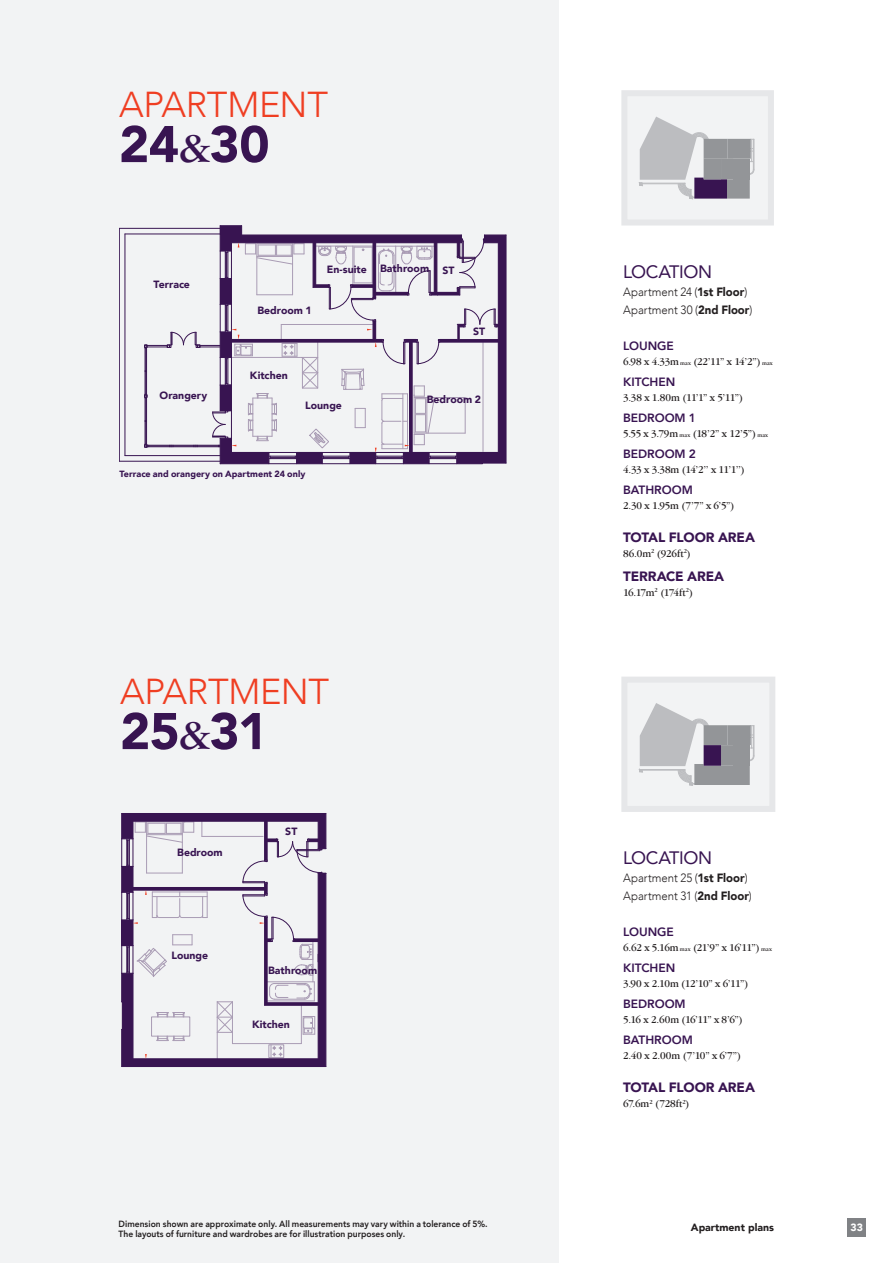
<style>
.page{position:relative;width:893px;height:1263px;background:#fff}
.page>*{position:absolute;margin:0;border:0;box-sizing:border-box;transform-origin:0 0}
.Plans_-_Subtitle{font:900 51px "Avenir";letter-spacing:-.01em;color:#381451}
.Plans_-_Title{font:300 36px "Avenir";letter-spacing:-.005em;color:#ef3e22}
.Plans_-_Location{font:18px "Avenir";letter-spacing:-.02em;color:#381451}
.Plans_-_Floor_area{font:900 13.5px "Avenir";letter-spacing:-.01em;color:#381451}
.Plans_-_Terrace_area{font:900 13.5px "Avenir";letter-spacing:-.01em;color:#381451}
.Plans_-_Location_tex{font:300 12px "Avenir";color:#231f20;scale:.95 1}
.Plans_-_Room{font:800 12px "Avenir";letter-spacing:-.005em;color:#381451}
.Plans_-_Measurements{font:10.8px "Garamond IT Cby BT";letter-spacing:-.02em;color:#231f20;scale:.95 1}
.Plans_-_Measurements-2{font:10.8px "Garamond IT Cby BT";letter-spacing:-.05em;color:#231f20;scale:.95 1}
.Plans_-_Measurements-3{font:10.8px "Garamond IT Cby BT";letter-spacing:-.055em;color:#231f20;scale:.95 1}
.t1{font:900 10.5px "Avenir";color:#381451}
.t2{font:900 10.5px "Avenir";color:#231f20}
.t3{font:900 10.5px "Avenir";color:#fff}
.t4{font:800 9px/10.5px "Avenir";color:#231f20;scale:.95 1}
.t5{font:900 9px "Avenir";letter-spacing:.005em;color:#381451}
.s1{font-family:"Garamond IT Cby BT";font-weight:400;font-size:42px}
.s2{font-weight:900}
.s3{font-size:6px}
</style>
<div class="page">
<div style="left:0;top:0;width:558px;height:1263px;background:#f2f3f4"></div>
<div style="left:624px;top:680px;width:148px;height:129px;background:#f2f3f4"></div>
<hr style="left:754px;top:726px;width:1px;height:30px;background:#bcbdc0">
<svg style="left:639px;top:703px;width:115px;height:82px"></svg>
<div style="left:621px;top:677px;width:154px;height:135px;border:6px solid #e6e7e9"></div>
<div style="left:624px;top:93px;width:147px;height:130px;background:#f2f3f4"></div>
<hr style="left:754px;top:139px;width:1px;height:30px;background:#bcbdc0">
<svg style="left:639px;top:117px;width:115px;height:82px"></svg>
<div style="left:621px;top:90px;width:153px;height:136px;border:6px solid #e6e7e9"></div>
<hr style="left:122px;top:1066px;width:204px;height:1px;background:#381451">
<svg style="left:121px;top:813px;width:205px;height:253px"></svg>
<hr style="left:505px;top:235px;width:2px;height:228px;background:#381451">
<hr style="left:119px;top:228px;width:1px;height:233px;background:#381451">
<hr style="left:125px;top:234px;width:1px;height:222px;background:#381451">
<hr style="left:119px;top:461px;width:101px;height:1px;background:#381451">
<hr style="left:125px;top:455px;width:95px;height:1px;background:#381451">
<hr style="left:119px;top:228px;width:101px;height:1px;background:#381451">
<hr style="left:125px;top:234px;width:95px;height:1px;background:#381451">
<svg style="left:144px;top:225px;width:362px;height:240px"></svg>
<div style="left:848px;top:1218px;width:18px;height:18px;background:#808285"></div>
<p class="Plans_-_Title" style="left:119px;top:83px;width:210px">APARTMENT</p>
<p class="Plans_-_Subtitle" style="left:119px;top:101px;width:152px">24<span class="s1">&amp;</span>30</p>
<p class="t1" style="left:154px;top:275px;width:38px">Terrace</p>
<p class="t1" style="left:160px;top:387px;width:49px">Orangery</p>
<p class="t1" style="left:257px;top:301px;width:56px">Bedroom 1</p>
<p class="t1" style="left:327px;top:260px;width:42px">En-suite</p>
<p class="t1" style="left:380px;top:260px;width:51px">Bathroom</p>
<p class="t1" style="left:443px;top:261px;width:14px">ST</p>
<p class="t1" style="left:250px;top:366px;width:39px">Kitchen</p>
<p class="t1" style="left:473px;top:322px;width:14px">ST</p>
<p class="t1" style="left:305px;top:396px;width:38px">Lounge</p>
<p class="t1" style="left:427px;top:391px;width:56px">Bedroom 2</p>
<p class="t5" style="left:119px;top:466px;width:188px">Terrace and orangery on Apartment 24 only</p>
<p class="Plans_-_Title" style="left:120px;top:670px;width:210px">APARTMENT</p>
<p class="Plans_-_Subtitle" style="left:120px;top:688px;width:149px">25<span class="s1">&amp;</span>31</p>
<p class="t1" style="left:177px;top:844px;width:47px">Bedroom</p>
<p class="t1" style="left:285px;top:822px;width:14px">ST</p>
<p class="t1" style="left:171px;top:946px;width:38px">Lounge</p>
<p class="t1" style="left:268px;top:961px;width:51px">Bathroom</p>
<p class="t1" style="left:252px;top:1015px;width:39px">Kitchen</p>
<p class="t4" style="left:119px;top:1218px;width:390px">Dimension shown are approximate only. All measurements may vary within a tolerance of 5%.<br>The layouts of furniture and wardrobes are for illustration purposes only.</p>
<p class="Plans_-_Location" style="left:623px;top:257px;width:91px">LOCATION</p>
<p class="Plans_-_Location_tex" style="left:623px;top:285px;width:132px">Apartment 24 (<span class="s2">1st Floor</span>)</p>
<p class="Plans_-_Location_tex" style="left:623px;top:303px;width:138px">Apartment 30 (<span class="s2">2nd Floor</span>)</p>
<p class="Plans_-_Room" style="left:623px;top:336px;width:52px">LOUNGE</p>
<p class="Plans_-_Measurements" style="left:623px;top:355px;width:159px">6.98 x 4.33m <span class="s3">max</span> (22’11” x 14’2”) <span class="s3">max</span></p>
<p class="Plans_-_Room" style="left:623px;top:372px;width:54px">KITCHEN</p>
<p class="Plans_-_Measurements" style="left:623px;top:391px;width:128px">3.38 x 1.80m (11’1” x 5’11”)</p>
<p class="Plans_-_Room" style="left:623px;top:408px;width:74px">BEDROOM 1</p>
<p class="Plans_-_Measurements" style="left:623px;top:427px;width:154px">5.55 x 3.79m <span class="s3">max</span> (18’2” x 12’5”) <span class="s3">max</span></p>
<p class="Plans_-_Room" style="left:623px;top:444px;width:74px">BEDROOM 2</p>
<p class="Plans_-_Measurements" style="left:623px;top:463px;width:130px">4.33 x 3.38m (14’2’’ x 11’1’’)</p>
<p class="Plans_-_Room" style="left:623px;top:480px;width:71px">BATHROOM</p>
<p class="Plans_-_Measurements" style="left:623px;top:499px;width:119px">2.30 x 1.95m (7’7” x 6’5”)</p>
<p class="Plans_-_Floor_area" style="left:623px;top:526px;width:133px">TOTAL FLOOR AREA</p>
<p class="Plans_-_Measurements" style="left:623px;top:547px;width:73px">86.0m<sup>2</sup> (926ft<sup>2</sup>)</p>
<p class="Plans_-_Terrace_area" style="left:623px;top:565px;width:103px">TERRACE AREA</p>
<p class="Plans_-_Measurements-3" style="left:623px;top:586px;width:75px">16.17m<sup>2</sup> (174ft<sup>2</sup>)</p>
<p class="Plans_-_Location" style="left:623px;top:844px;width:91px">LOCATION</p>
<p class="Plans_-_Location_tex" style="left:623px;top:871px;width:133px">Apartment 25 (<span class="s2">1st Floor</span>)</p>
<p class="Plans_-_Location_tex" style="left:623px;top:889px;width:137px">Apartment 31 (<span class="s2">2nd Floor</span>)</p>
<p class="Plans_-_Room" style="left:623px;top:923px;width:52px">LOUNGE</p>
<p class="Plans_-_Measurements-2" style="left:623px;top:941px;width:158px">6.62 x 5.16m <span class="s3">max</span> (21’9” x 16’11”) <span class="s3">max</span></p>
<p class="Plans_-_Room" style="left:623px;top:959px;width:54px">KITCHEN</p>
<p class="Plans_-_Measurements" style="left:623px;top:977px;width:133px">3.90 x 2.10m (12’10” x 6’11”)</p>
<p class="Plans_-_Room" style="left:623px;top:995px;width:64px">BEDROOM</p>
<p class="Plans_-_Measurements" style="left:623px;top:1013px;width:127px">5.16 x 2.60m (16’11” x 8’6”)</p>
<p class="Plans_-_Room" style="left:623px;top:1031px;width:71px">BATHROOM</p>
<p class="Plans_-_Measurements" style="left:623px;top:1049px;width:126px">2.40 x 2.00m (7’10” x 6’7”)</p>
<p class="Plans_-_Floor_area" style="left:623px;top:1076px;width:133px">TOTAL FLOOR AREA</p>
<p class="Plans_-_Measurements" style="left:623px;top:1097px;width:71px">67.6m<sup>2</sup> (728ft<sup>2</sup>)</p>
<p class="t2" style="left:691px;top:1218px;width:85px">Apartment plans</p>
<p class="t3" style="left:851px;top:1218px;width:14px">33</p>
</div>
